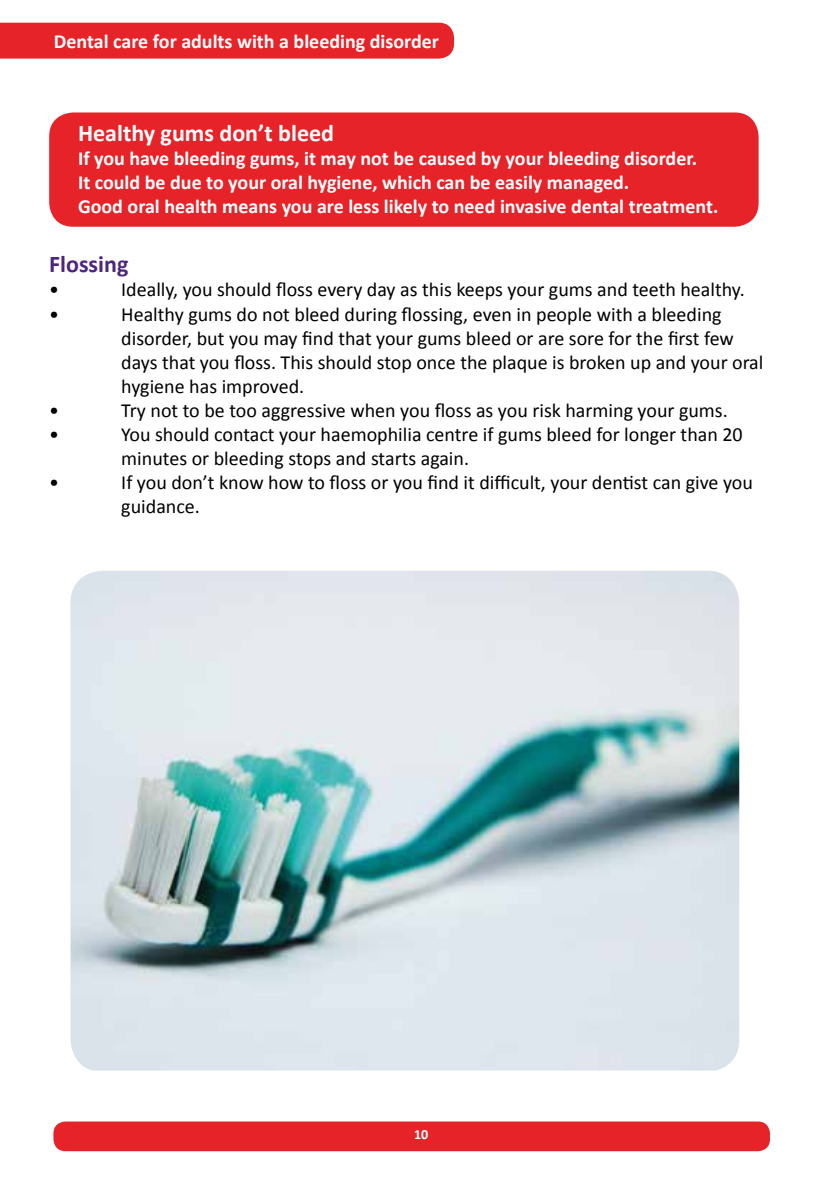
<style>
.page{position:relative;width:840px;height:1191px;background:#fff}
.page>*{position:absolute;margin:0;border:0;box-sizing:border-box;transform-origin:0 0}
.t1{font:700 24px "Calibri";color:#fff}
.t2{font:700 24px "Calibri";color:#4d267c}
.t3{font:20px/24px "Calibri";color:#000}
.t4{font:700 20px/24px "Calibri";color:#fff}
.t5{font:700 14px "Calibri";color:#fff}
</style>
<div class="page">
<div style="left:0;top:23px;width:454px;height:36px;background:#e52329"></div>
<div style="left:53px;top:1121px;width:716px;height:30px;background:#e52329;border-radius:12px"></div>
<div style="left:49px;top:112px;width:709px;height:115px;background:#e52329;border-radius:24px"></div>
<img style="left:70px;top:570px;width:668px;height:500px">
<p class="t4" style="left:54px;top:29px;width:386px">Dental care for adults with a bleeding disorder</p>
<p class="t1" style="left:78px;top:117px;width:257px">Healthy gums don’t bleed</p>
<p class="t4" style="left:78px;top:146px;width:641px">If you have bleeding gums, it may not be caused by your bleeding disorder.<br>It could be due to your oral hygiene, which can be easily managed.<br>Good oral health means you are less likely to need invasive dental treatment.</p>
<p class="t2" style="left:49px;top:249px;width:81px">Flossing</p>
<p class="t3" style="left:49px;top:278px;width:11px">•</p>
<p class="t3" style="left:121px;top:278px;width:624px">Ideally, you should floss every day as this keeps your gums and teeth healthy.</p>
<p class="t3" style="left:49px;top:302px;width:11px">•</p>
<p class="t3" style="left:121px;top:302px;width:643px">Healthy gums do not bleed during flossing, even in people with a bleeding disorder, but you may find that your gums bleed or are sore for the first few days that you floss. This should stop once the plaque is broken up and your oral hygiene has improved.</p>
<p class="t3" style="left:49px;top:398px;width:11px">•</p>
<p class="t3" style="left:121px;top:398px;width:607px">Try not to be too aggressive when you floss as you risk harming your gums.</p>
<p class="t3" style="left:49px;top:422px;width:11px">•</p>
<p class="t3" style="left:121px;top:422px;width:622px">You should contact your haemophilia centre if gums bleed for longer than 20 minutes or bleeding stops and starts again.</p>
<p class="t3" style="left:49px;top:470px;width:11px">•</p>
<p class="t3" style="left:121px;top:470px;width:632px">If you don’t know how to floss or you find it difficult, your dentist can give you guidance.</p>
<p class="t5" style="left:414px;top:1125px;width:16px">10</p>
</div>
